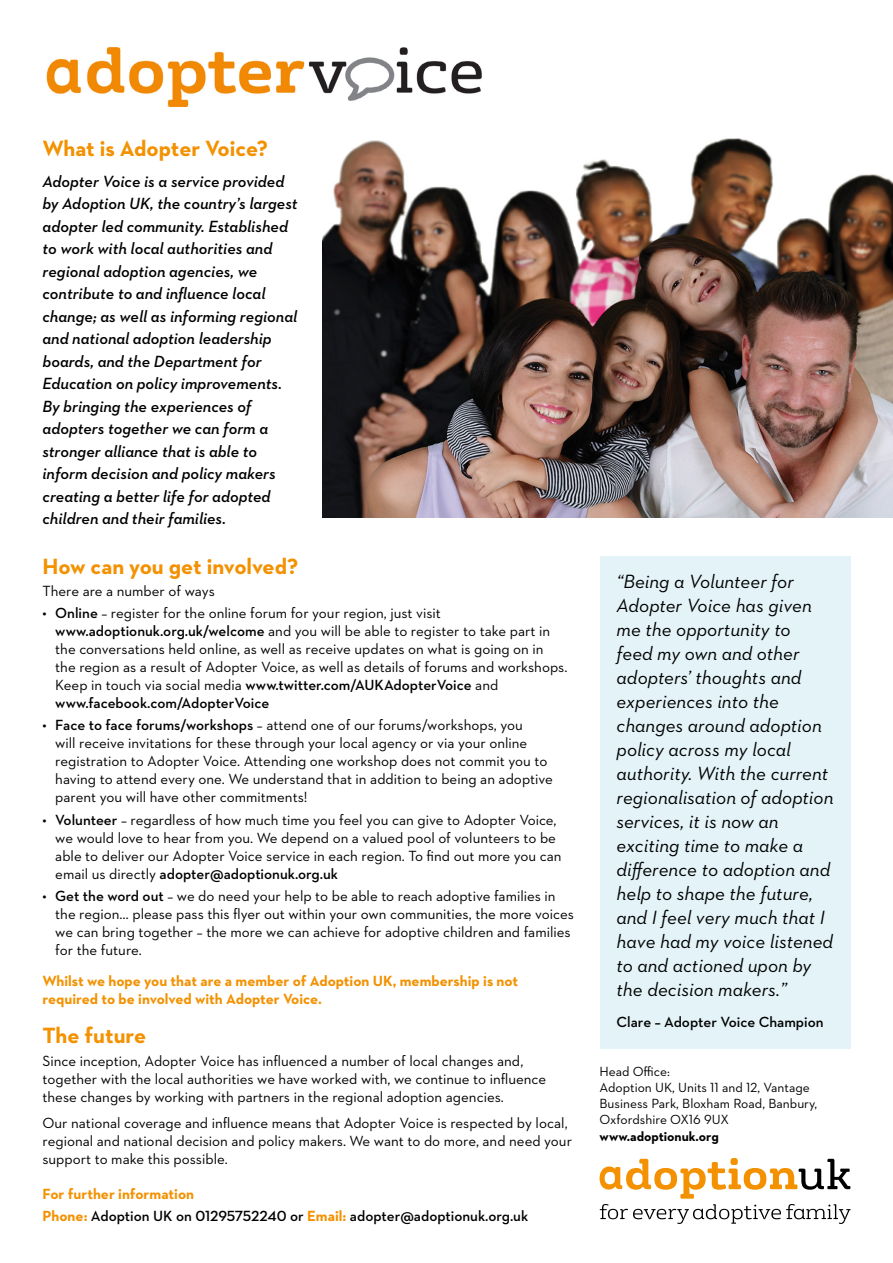
<style>
.page{position:relative;width:893px;height:1263px;background:#fff}
.page>*{position:absolute;margin:0;border:0;box-sizing:border-box;transform-origin:0 0}
.t1{font:700 22.5px "Neutraface 2 Text";color:#f39100}
.t2{font:italic 19.5px/24px "Neutraface 2 Text";color:#000}
.t3{font:italic 600 16.5px/22.5px "Neutraface 2 Text";color:#000}
.t4{font:15px/18px "Neutraface 2 Text";color:#000}
.t5{font:700 15px/18px "Neutraface 2 Text";color:#f39100}
.t6{font:600 15px "Neutraface 2 Text";color:#000}
.t7{font:13.5px/16.2px "Neutraface 2 Text";color:#000}
.s1{font-weight:600}
.s2{font-weight:700;color:#f39100}
.s3{font-weight:700}
</style>
<div class="page">
<img style="left:322px;top:138px;width:571px;height:379px">
<img style="left:46px;top:47px;width:436px;height:60px">
<svg style="left:600px;top:1158px;width:250px;height:66px"></svg>
<div style="left:600px;top:556px;width:250px;height:492px;background:#e3f3f8"></div>
<p class="t1" style="left:43px;top:134px;width:227px">What is Adopter Voice?</p>
<p class="t3" style="left:43px;top:170px;width:256px">Adopter Voice is a service provided by Adoption UK, the country’s largest adopter led community. Established to work with local authorities and regional adoption agencies, we contribute to and influence local change; as well as informing regional and national adoption leadership boards, and the Department for Education on policy improvements.<br>By bringing the experiences of adopters together we can form a stronger alliance that is able to inform decision and policy makers creating a better life for adopted children and their families.</p>
<p class="t1" style="left:43px;top:551px;width:257px">How can you get involved?</p>
<p class="t4" style="left:43px;top:581px;width:174px">There are a number of ways</p>
<p class="t4" style="left:55px;top:604px;width:514px;text-indent:-13px"><span class="s1">• Online</span> – register for the online forum for your region, just visit <span class="s1">www.adoptionuk.org.uk/welcome</span> and you will be able to register to take part in the conversations held online, as well as receive updates on what is going on in the region as a result of Adopter Voice, as well as details of forums and workshops.<br>Keep in touch via social media <span class="s1">www.twitter.com/AUKAdopterVoice</span> and <span class="s1">www.facebook.com/AdopterVoice</span></p>
<p class="t4" style="left:55px;top:716px;width:499px;text-indent:-13px"><span class="s1">• Face to face forums/workshops</span> – attend one of our forums/workshops, you<br>will receive invitations for these through your local agency or via your online registration to Adopter Voice. Attending one workshop does not commit you to having to attend every one. We understand that in addition to being an adoptive parent you will have other commitments!</p>
<p class="t4" style="left:55px;top:810px;width:508px;text-indent:-13px"><span class="s1">• Volunteer</span> – regardless of how much time you feel you can give to Adopter Voice, we would love to hear from you. We depend on a valued pool of volunteers to be able to deliver our Adopter Voice service in each region. To find out more you can email us directly <span class="s1">adopter@adoptionuk.org.uk</span></p>
<p class="t4" style="left:55px;top:886px;width:520px;text-indent:-13px"><span class="s1">• Get the word out</span> – we do need your help to be able to reach adoptive families in the region… please pass this flyer out within your own communities, the more voices we can bring together – the more we can achieve for adoptive children and families for the future.</p>
<p class="t5" style="left:43px;top:971px;width:477px">Whilst we hope you that are a member of Adoption UK, membership is not required to be involved with Adopter Voice.</p>
<p class="t1" style="left:43px;top:1021px;width:105px">The future</p>
<p class="t4" style="left:43px;top:1051px;width:505px">Since inception, Adopter Voice has influenced a number of local changes and, together with the local authorities we have worked with, we continue to influence these changes by working with partners in the regional adoption agencies.</p>
<p class="t4" style="left:43px;top:1114px;width:531px">Our national coverage and influence means that Adopter Voice is respected by local, regional and national decision and policy makers. We want to do more, and need your support to make this possible.</p>
<p class="t5" style="left:43px;top:1185px;width:153px">For further information</p>
<p class="t6" style="left:43px;top:1206px;width:487px"><span class="s2">Phone:</span> Adoption UK on 01295752240 or <span class="s2">Email:</span> adopter@adoptionuk.org.uk</p>
<p class="t2" style="left:617px;top:569px;width:218px">“Being a Volunteer for<br>Adopter Voice has given me the opportunity to<br>feed my own and other adopters’ thoughts and experiences into the changes around adoption policy across my local authority. With the current regionalisation of adoption services, it is now an exciting time to make a difference to adoption and help to shape the future, and I feel very much that I have had my voice listened to and actioned upon by the decision makers.”</p>
<p class="t6" style="left:617px;top:1012px;width:209px">Clare – Adopter Voice Champion</p>
<p class="t7" style="left:600px;top:1063px;width:72px">Head Office:</p>
<p class="t7" style="left:600px;top:1079px;width:219px">Adoption UK, Units 11 and 12, Vantage<br>Business Park, Bloxham Road, Banbury,<br>Oxfordshire OX16 9UX <span class="s3">www.adoptionuk.org</span></p>
</div>
